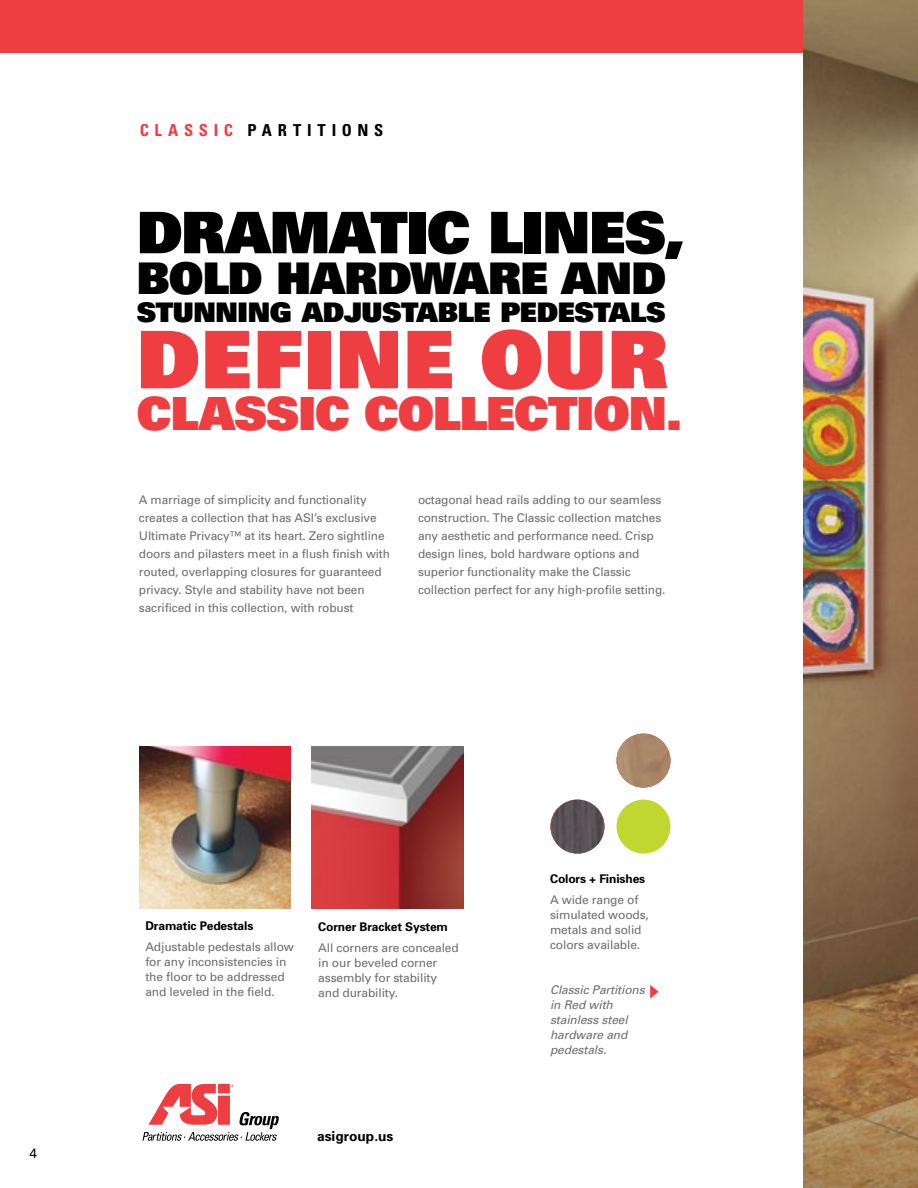
<style>
.page{position:relative;width:918px;height:1188px;background:#fff}
.page>*{position:absolute;margin:0;border:0;box-sizing:border-box;transform-origin:0 0}
.t1{font:900 79.5px "Univers";letter-spacing:.02em;color:#ef3e42}
.t2{font:900 57.3px "Univers";letter-spacing:-.02em;color:#000}
.t3{font:900 45.75px "Univers";letter-spacing:-.02em;color:#ef3e42}
.t4{font:900 43.65px "Univers";letter-spacing:-.015em;color:#000}
.t5{font:900 27px "Univers";letter-spacing:-.015em;color:#000}
.t6{font:700 condensed 16.5px "Univers";letter-spacing:.345em;color:#000}
.t7{font:700 13.8px "Univers";color:#000}
.t8{font:13.5px "Univers";color:#000}
.t9{font:12px/18px "Univers";letter-spacing:-.01em;color:#6d6e71}
.t10{font:italic 12px/15px "Univers";letter-spacing:-.01em;color:#6d6e71}
.t11{font:700 12px "Univers";letter-spacing:-.01em;color:#000}
.s1{color:#ef3e42}
.s2{font-size:45.6px}
</style>
<div class="page">
<img style="left:139px;top:746px;width:152px;height:162px">
<div style="left:0;top:0;width:891px;height:53px;background:#ef3e42"></div>
<svg style="left:143px;top:1084px;width:136px;height:57px"></svg>
<img style="left:616px;top:734px;width:54px;height:54px;border-radius:27px">
<div style="left:616px;top:800px;width:54px;height:54px;background:#bfd730;border-radius:50%"></div>
<img style="left:550px;top:800px;width:54px;height:54px;border-radius:27px">
<svg style="left:650px;top:985px;width:8px;height:14px"></svg>
<img style="left:804px;top:0;width:114px;height:1188px">
<img style="left:311px;top:746px;width:152px;height:162px">
<h3 class="t6" style="left:140px;top:120px;width:245px"><span class="s1">CLASSIC</span> PARTITIONS</h3>
<h2 class="t2" style="left:137px;top:195px;width:549px">DRAMATIC LINES,</h2>
<h3 class="t4" style="left:137px;top:249px;width:531px">BOLD HARDWARE AND</h3>
<h3 class="t5" style="left:137px;top:295px;width:530px">STUNNING ADJUSTABLE PEDESTALS</h3>
<h1 class="t1" style="left:137px;top:307px;width:532px">DEFINE OUR</h1>
<h3 class="t3" style="left:137px;top:384px;width:547px">CLASSIC COLLECTION<span class="s2">.</span></h3>
<p class="t9" style="left:139px;top:491px;width:253px">A marriage of simplicity and functionality creates a collection that has ASI’s exclusive Ultimate Privacy™ at its heart. Zero sightline doors and pilasters meet in a flush finish with routed, overlapping closures for guaranteed privacy. Style and stability have not been sacrificed in this collection, with robust</p>
<p class="t9" style="left:418px;top:491px;width:249px">octagonal head rails adding to our seamless construction. The Classic collection matches any aesthetic and performance need. Crisp design lines, bold hardware options and superior functionality make the Classic collection perfect for any high-profile setting.</p>
<p class="t8" style="left:30px;top:1145px;width:9px">4</p>
<p class="t11" style="left:145px;top:919px;width:109px">Dramatic Pedestals</p>
<p class="t9" style="left:145px;top:939px;width:150px;line-height:15px">Adjustable pedestals allow for any inconsistencies in the floor to be addressed and leveled in the field.</p>
<p class="t11" style="left:318px;top:920px;width:131px">Corner Bracket System</p>
<p class="t9" style="left:318px;top:940px;width:142px;line-height:15px">All corners are concealed in our beveled corner assembly for stability and durability.</p>
<p class="t7" style="left:317px;top:1128px;width:78px">asigroup.us</p>
<p class="t11" style="left:550px;top:872px;width:97px">Colors + Finishes</p>
<p class="t9" style="left:550px;top:892px;width:100px;line-height:15px">A wide range of simulated woods, metals and solid colors available.</p>
<p class="t10" style="left:550px;top:982px;width:96px">Classic Partitions in Red with stainless steel hardware and pedestals.</p>
</div>
